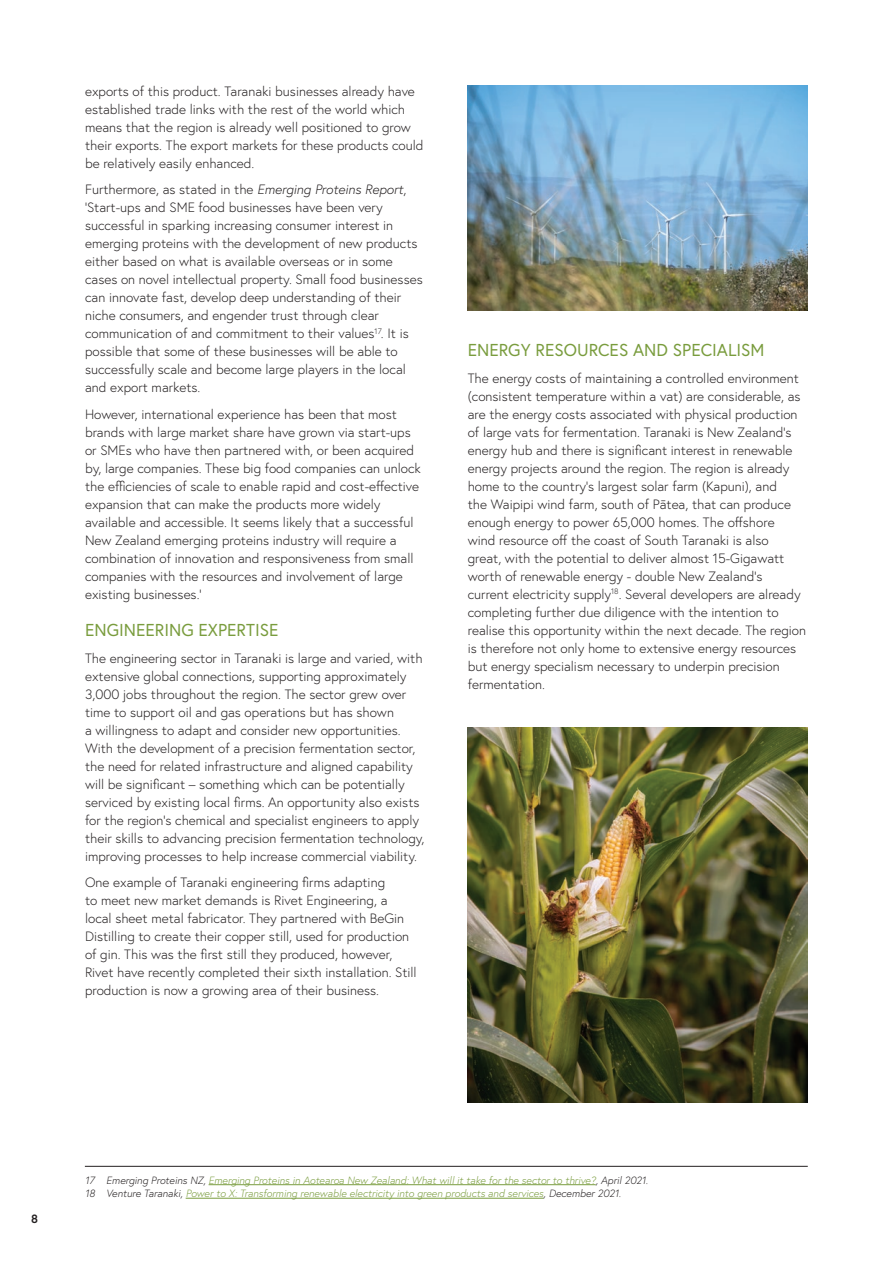
<style>
.page{position:relative;width:893px;height:1263px;background:#fff}
.page>*{position:absolute;margin:0;border:0;box-sizing:border-box;transform-origin:0 0}
.t1{font:17.25px "Europa";color:#799c3d}
.t2{font:300 13.5px/18px "Europa";color:#231f20}
.t3{font:700 12px "Europa";color:#231f20}
.t4{font:italic 300 10.5px/13.5px "Europa";color:#799c3d}
.s1{font-style:italic}
.s2{color:#231f20}
</style>
<div class="page">
<hr style="left:209px;top:1184px;width:387px;height:1px;background:#799c3d">
<hr style="left:186px;top:1198px;width:358px;height:1px;background:#799c3d">
<hr style="left:85px;top:1166px;width:723px;height:1px;background:#231f20">
<img style="left:468px;top:727px;width:340px;height:375px">
<img style="left:468px;top:85px;width:340px;height:226px">
<p class="t2" style="left:85px;top:82px;width:340px">exports of this product. Taranaki businesses already have established trade links with the rest of the world which means that the region is already well positioned to grow their exports. The export markets for these products could be relatively easily enhanced.</p>
<p class="t2" style="left:85px;top:180px;width:339px">Furthermore, as stated in the <span class="s1">Emerging Proteins Report</span>, ‘Start-ups and SME food businesses have been very successful in sparking increasing consumer interest in emerging proteins with the development of new products either based on what is available overseas or in some cases on novel intellectual property. Small food businesses can innovate fast, develop deep understanding of their niche consumers, and engender trust through clear communication of and commitment to their values<sup>17</sup>. It is possible that some of these businesses will be able to successfully scale and become large players in the local and export markets.</p>
<p class="t2" style="left:85px;top:405px;width:337px">However, international experience has been that most brands with large market share have grown via start-ups or SMEs who have then partnered with, or been acquired by, large companies. These big food companies can unlock the efficiencies of scale to enable rapid and cost-effective expansion that can make the products more widely available and accessible. It seems likely that a successful New Zealand emerging proteins industry will require a combination of innovation and responsiveness from small companies with the resources and involvement of large existing businesses.’</p>
<p class="t1" style="left:85px;top:619px;width:195px">ENGINEERING EXPERTISE</p>
<p class="t2" style="left:85px;top:649px;width:341px">The engineering sector in Taranaki is large and varied, with extensive global connections, supporting approximately 3,000 jobs throughout the region. The sector grew over time to support oil and gas operations but has shown<br>a willingness to adapt and consider new opportunities.<br>With the development of a precision fermentation sector, the need for related infrastructure and aligned capability will be significant – something which can be potentially serviced by existing local firms. An opportunity also exists for the region’s chemical and specialist engineers to apply their skills to advancing precision fermentation technology, improving processes to help increase commercial viability.</p>
<p class="t2" style="left:85px;top:873px;width:333px">One example of Taranaki engineering firms adapting<br>to meet new market demands is Rivet Engineering, a local sheet metal fabricator. They partnered with BeGin Distilling to create their copper still, used for production of gin. This was the first still they produced, however, Rivet have recently completed their sixth installation. Still production is now a growing area of their business.</p>
<p class="t1" style="left:468px;top:339px;width:298px">ENERGY RESOURCES AND SPECIALISM</p>
<p class="t2" style="left:468px;top:369px;width:340px">The energy costs of maintaining a controlled environment (consistent temperature within a vat) are considerable, as are the energy costs associated with physical production of large vats for fermentation. Taranaki is New Zealand’s energy hub and there is significant interest in renewable energy projects around the region. The region is already home to the country’s largest solar farm (Kapuni), and<br>the Waipipi wind farm, south of Pātea, that can produce enough energy to power 65,000 homes. The offshore<br>wind resource off the coast of South Taranaki is also<br>great, with the potential to deliver almost 15-Gigawatt worth of renewable energy - double New Zealand’s current electricity supply<sup>18</sup>. Several developers are already completing further due diligence with the intention to realise this opportunity within the next decade. The region is therefore not only home to extensive energy resources but energy specialism necessary to underpin precision fermentation.</p>
<p class="t3" style="left:31px;top:1211px;width:8px">8</p>
<p class="t4" style="left:85px;top:1173px;width:565px"><span class="s2">17 Emerging Proteins NZ,</span> Emerging Proteins in Aotearoa New Zealand: What will it take for the sector to thrive?<span class="s2">, April 2021.<br>18 Venture Taranaki,</span> Power to X: Transforming renewable electricity into green products and services<span class="s2">, December 2021.</span></p>
</div>
